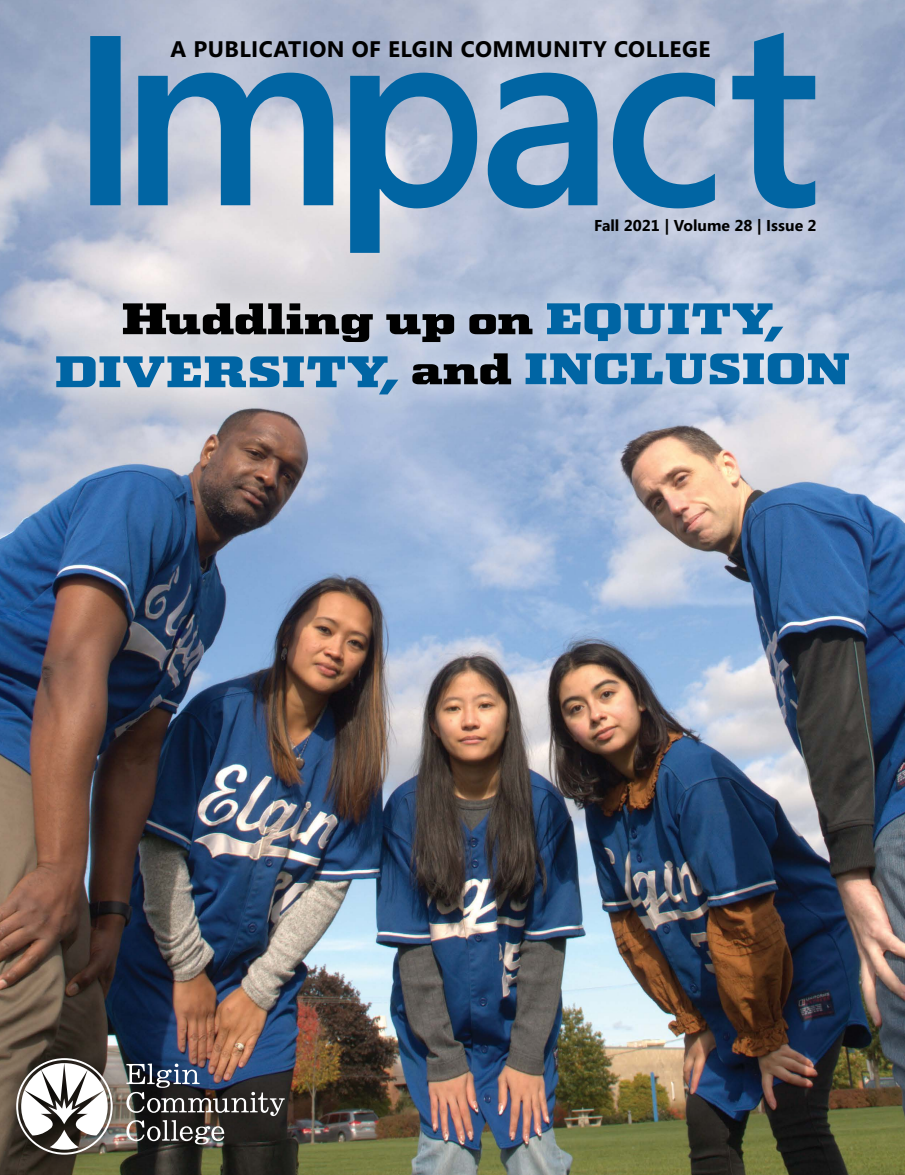
<style>
.page{position:relative;width:905px;height:1175px;background:#fff}
.page>*{position:absolute;margin:0;border:0;box-sizing:border-box;transform-origin:0 0}
.t1{font:44.1px/52.9px "LTC Square Face";letter-spacing:-.01em;color:#0065a4;text-align:center;scale:1.3 1}
.t2{font:700 22.5px "Segoe";letter-spacing:.02em;color:#000}
.t3{font:700 15.75px "Segoe";color:#000}
.s1{color:#000}
</style>
<div class="page">
<img style="left:0;top:0;width:904px;height:1174px">
<svg style="left:90px;top:33px;width:725px;height:220px;background:#7fa5c6"></svg>
<div style="left:33px;top:277px;width:839px;height:141px;background:#fff;opacity:.75"></div>
<div style="left:0;top:1035px;width:304px;height:139px;background:#000;opacity:.75"></div>
<svg style="left:16px;top:1058px;width:97px;height:96px"></svg>
<img style="left:126px;top:1063px;width:159px;height:81px">
<h2 class="t2" style="left:170px;top:33px;width:541px">A PUBLICATION OF ELGIN COMMUNITY COLLEGE</h2>
<h2 class="t3" style="left:594px;top:215px;width:224px">Fall 2021 | Volume 28 | Issue 2</h2>
<p class="t1" style="left:54px;top:292px;width:614px"><span class="s1">Huddling up on</span> EQUITY,<br>DIVERSITY, <span class="s1">and</span> INCLUSION</p>
</div>
